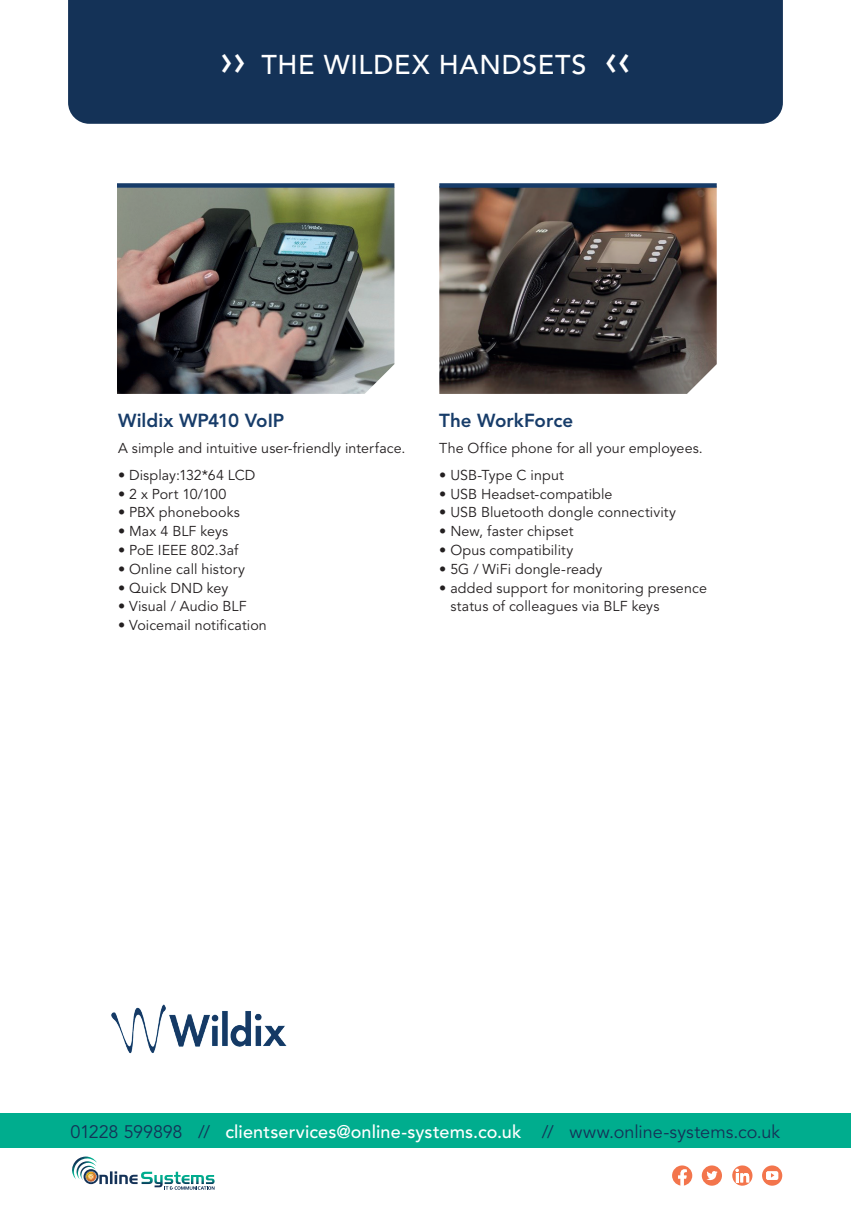
<style>
.page{position:relative;width:851px;height:1221px;background:#fff}
.page>*{position:absolute;margin:0;border:0;box-sizing:border-box;transform-origin:0 0}
.t1{font:500 27px "Avenir LT Std";letter-spacing:.03em;color:#fff}
.t2{font:800 18.75px "Avenir LT Std";color:#173c69}
.t3{font:18px "Avenir LT Std";color:#143257}
.t4{font:14.25px/18.8px "Avenir LT Std";letter-spacing:.005em;color:#231f20}
.s1{font-size:43.5px}
.s2{font-weight:500;color:#fff}
</style>
<div class="page">
<div style="left:0;top:1113px;width:850px;height:34px;background:#00ad8e"></div>
<div style="left:701px;top:1165px;width:20px;height:20px;background:#f3754c;border-radius:50%"></div>
<svg style="left:706px;top:1171px;width:11px;height:9px"></svg>
<svg style="left:672px;top:1165px;width:20px;height:20px"></svg>
<svg style="left:732px;top:1165px;width:20px;height:20px"></svg>
<svg style="left:762px;top:1165px;width:20px;height:20px"></svg>
<svg style="left:72px;top:1156px;width:142px;height:33px"></svg>
<img style="left:117px;top:188px;width:277px;height:206px">
<img style="left:439px;top:188px;width:277px;height:206px">
<div style="left:117px;top:183px;width:277px;height:5px;background:#173c69"></div>
<div style="left:439px;top:183px;width:277px;height:5px;background:#173c69"></div>
<img style="left:111px;top:1004px;width:176px;height:50px">
<div style="left:68px;top:0;width:714px;height:124px;background:#143257"></div>
<h1 class="t1" style="left:220px;top:49px;width:412px"><span class="s1">››</span> THE WILDEX HANDSETS <span class="s1">‹‹</span></h1>
<h2 class="t2" style="left:118px;top:409px;width:168px">Wildix WP410 VoIP</h2>
<p class="t4" style="left:118px;top:439px;width:289px">A simple and intuitive user-friendly interface.</p>
<p class="t4" style="left:118px;top:466px;width:139px">• Display:132*64 LCD</p>
<p class="t4" style="left:118px;top:485px;width:110px">• 2 x Port 10/100</p>
<p class="t4" style="left:118px;top:503px;width:123px">• PBX phonebooks</p>
<p class="t4" style="left:118px;top:522px;width:112px">• Max 4 BLF keys</p>
<p class="t4" style="left:118px;top:541px;width:122px">• PoE IEEE 802.3af</p>
<p class="t4" style="left:118px;top:560px;width:128px">• Online call history</p>
<p class="t4" style="left:118px;top:578px;width:112px">• Quick DND key</p>
<p class="t4" style="left:118px;top:597px;width:130px">• Visual / Audio BLF</p>
<p class="t4" style="left:118px;top:616px;width:150px">• Voicemail notification</p>
<h2 class="t2" style="left:439px;top:409px;width:135px">The WorkForce</h2>
<p class="t4" style="left:439px;top:439px;width:265px">The Office phone for all your employees.</p>
<p class="t4" style="left:439px;top:466px;width:126px">• USB-Type C input</p>
<p class="t4" style="left:439px;top:485px;width:175px">• USB Headset-compatible</p>
<p class="t4" style="left:439px;top:503px;width:238px">• USB Bluetooth dongle connectivity</p>
<p class="t4" style="left:439px;top:522px;width:136px">• New, faster chipset</p>
<p class="t4" style="left:439px;top:541px;width:135px">• Opus compatibility</p>
<p class="t4" style="left:439px;top:560px;width:164px">• 5G / WiFi dongle-ready</p>
<p class="t4" style="left:450px;top:578px;width:258px;text-indent:-11px">• added support for monitoring presence status of colleagues via BLF keys</p>
<p class="t3" style="left:71px;top:1121px;width:711px">01228 599898 // <span class="s2">clientservices@online-systems.co.uk</span> // www.online-systems.co.uk</p>
</div>
